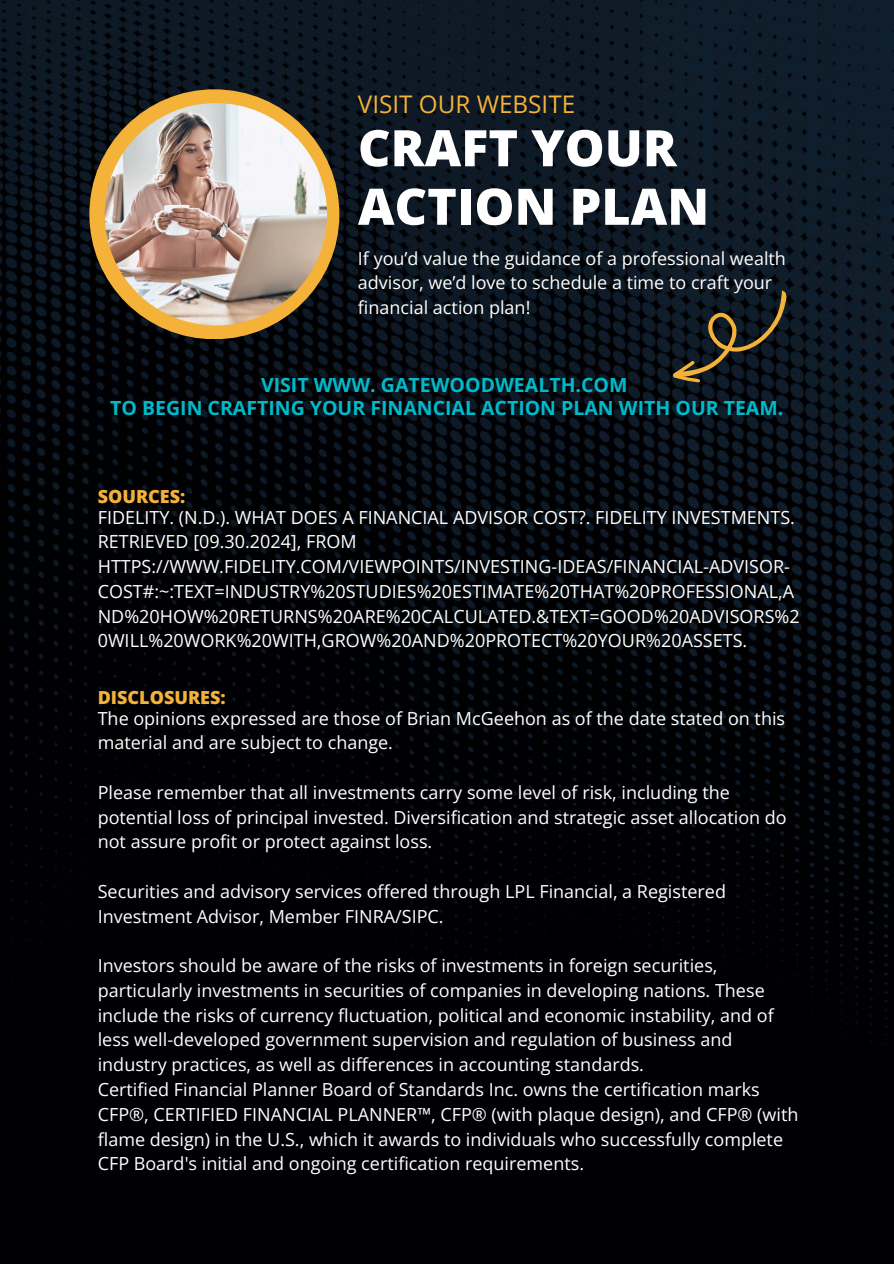
<style>
.page{position:relative;width:894px;height:1264px;background:#fff}
.page>*{position:absolute;margin:0;border:0;box-sizing:border-box;transform-origin:0 0}
.t1{font:800 50.4px/58.5px "Open Sans";color:#fff}
.t2{font:24.3px "Open Sans";color:#f5b238}
.t3{font:700 19.5px/22.5px "Open Sans";color:#00bac9;text-align:center}
.t4{font:18px/24.8px "Open Sans";color:#fff}
.t5{font:800 18px "Open Sans";color:#f5b238}
</style>
<div class="page">
<img style="left:0;top:0;width:893px;height:1263px">
<div style="left:89px;top:89px;width:250px;height:250px;background:#f5b238;border-radius:50%"></div>
<img style="left:105px;top:103px;width:222px;height:222px;border-radius:50%">
<svg style="left:658px;top:289px;width:143px;height:101px;background:#1d2120"></svg>
<p class="t2" style="left:358px;top:87px;width:219px">VISIT OUR WEBSITE</p>
<p class="t1" style="left:358px;top:117px;width:352px">CRAFT YOUR<br>ACTION PLAN</p>
<p class="t4" style="left:358px;top:245px;width:429px">If you’d value the guidance of a professional wealth advisor, we’d love to schedule a time to craft your financial action plan!</p>
<p class="t3" style="left:110px;top:373px;width:674px">VISIT WWW. GATEWOODWEALTH.COM<br>TO BEGIN CRAFTING YOUR FINANCIAL ACTION PLAN WITH OUR TEAM.</p>
<h3 class="t5" style="left:98px;top:483px;width:89px">SOURCES:</h3>
<h4 class="t4" style="left:98px;top:504px;width:703px">FIDELITY. (N.D.). WHAT DOES A FINANCIAL ADVISOR COST?. FIDELITY INVESTMENTS.<br>RETRIEVED [09.30.2024], FROM HTTPS://WWW.FIDELITY.COM/VIEWPOINTS/INVESTING-IDEAS/FINANCIAL-ADVISOR-COST#:~:TEXT=INDUSTRY%20STUDIES%20ESTIMATE%20THAT%20PROFESSIONAL,A ND%20HOW%20RETURNS%20ARE%20CALCULATED.&amp;TEXT=GOOD%20ADVISORS%2<br>0WILL%20WORK%20WITH,GROW%20AND%20PROTECT%20YOUR%20ASSETS.</h4>
<h3 class="t5" style="left:98px;top:684px;width:129px">DISCLOSURES:</h3>
<p class="t4" style="left:98px;top:705px;width:688px">The opinions expressed are those of Brian McGeehon as of the date stated on this material and are subject to change.</p>
<h2 class="t4" style="left:98px;top:779px;width:690px">Please remember that all investments carry some level of risk, including the potential loss of principal invested. Diversification and strategic asset allocation do not assure profit or protect against loss.</h2>
<h1 class="t4" style="left:98px;top:878px;width:629px">Securities and advisory services offered through LPL Financial, a Registered<br>Investment Advisor, Member FINRA/SIPC.</h1>
<p class="t4" style="left:98px;top:952px;width:677px">Investors should be aware of the risks of investments in foreign securities, particularly investments in securities of companies in developing nations. These include the risks of currency fluctuation, political and economic instability, and of less well-developed government supervision and regulation of business and industry practices, as well as differences in accounting standards.</p>
<p class="t4" style="left:98px;top:1076px;width:702px">Certified Financial Planner Board of Standards Inc. owns the certification marks CFP®, CERTIFIED FINANCIAL PLANNER™, CFP® (with plaque design), and CFP® (with flame design) in the U.S., which it awards to individuals who successfully complete CFP Board's initial and ongoing certification requirements.</p>
</div>
